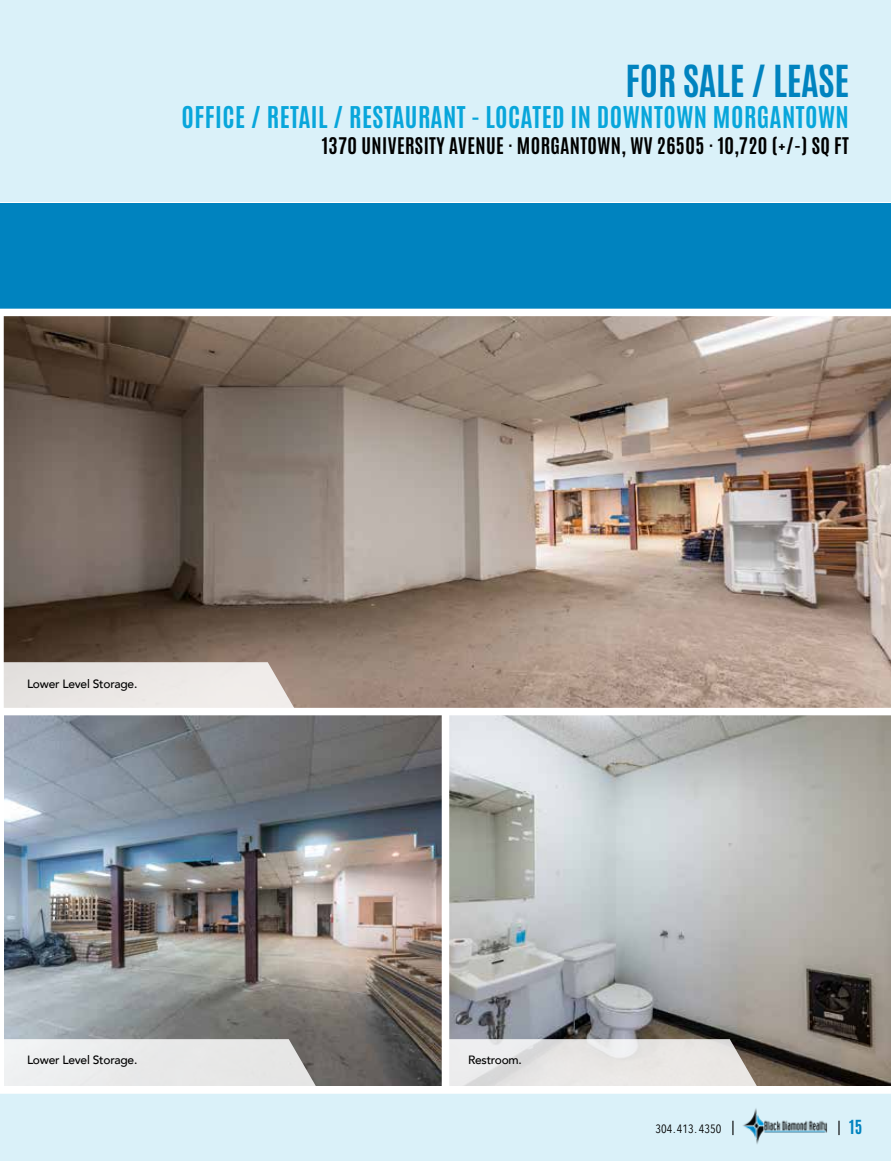
<style>
.page{position:relative;width:891px;height:1161px;background:#fff}
.page>*{position:absolute;margin:0;border:0;box-sizing:border-box;transform-origin:0 0}
.t1{font:37.5px "Antonio";color:#0083bf}
.t2{font:25.5px "Antonio";letter-spacing:.02em;color:#08a6db}
.t3{font:19.5px "Antonio";letter-spacing:.02em;color:#000}
.t4{font:16.5px "Antonio";color:#0083bf}
.t5{font:500 12px "Avenir";letter-spacing:-.02em;color:#000}
.t6{font:12px "Avenir Next Condensed";letter-spacing:.005em;color:#000}
</style>
<div class="page">
<img style="left:4px;top:316px;width:887px;height:392px">
<img style="left:4px;top:715px;width:438px;height:371px">
<svg style="left:449px;top:715px;width:442px;height:371px;background:#abacaa"></svg>
<svg style="left:4px;top:1039px;width:312px;height:47px;background:#e4e4e4"></svg>
<svg style="left:449px;top:1039px;width:308px;height:47px;background:#e0dedd"></svg>
<svg style="left:4px;top:662px;width:291px;height:46px;background:#e7e2df"></svg>
<div style="left:0;top:203px;width:891px;height:108px;background:#0083bf"></div>
<div style="left:0;top:0;width:891px;height:202px;background:#daf1f9"></div>
<div style="left:0;top:309px;width:891px;height:7px;background:#fff"></div>
<div style="left:0;top:1094px;width:891px;height:67px;background:#daf1f9"></div>
<svg style="left:732px;top:1121px;width:2px;height:14px"></svg>
<img style="left:743px;top:1108px;width:97px;height:36px">
<h1 class="t1" style="left:625px;top:54px;width:225px">FOR SALE / LEASE</h1>
<h2 class="t2" style="left:182px;top:99px;width:669px">OFFICE / RETAIL / RESTAURANT - LOCATED IN DOWNTOWN MORGANTOWN</h2>
<p class="t3" style="left:322px;top:131px;width:529px">1370 UNIVERSITY AVENUE · MORGANTOWN, WV 26505 · 10,720 (+/-) SQ FT</p>
<p class="t5" style="left:27px;top:674px;width:112px">Lower Level Storage.</p>
<p class="t5" style="left:27px;top:1049px;width:112px">Lower Level Storage.</p>
<p class="t5" style="left:468px;top:1049px;width:55px">Restroom.</p>
<p class="t6" style="left:655px;top:1118px;width:68px">304.413. 4350</p>
<p class="t4" style="left:849px;top:1115px;width:15px">15</p>
</div>
